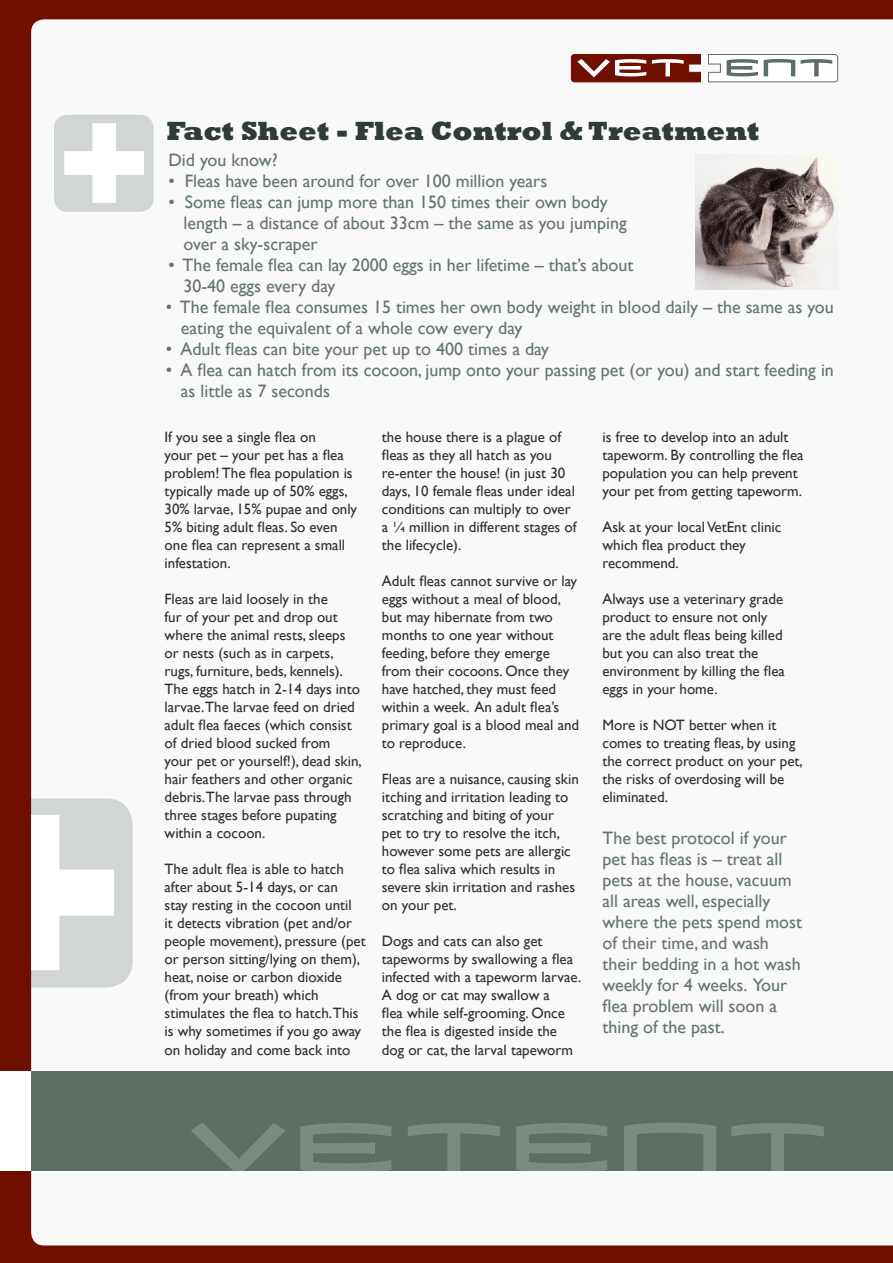
<style>
.page{position:relative;width:893px;height:1263px;background:#6f0f00}
.page>*{position:absolute;margin:0;border:0;box-sizing:border-box;transform-origin:0 0}
.t1{font:800 27px "Rockwell";color:#2f3b35}
.t2{font:18px/21px "Gill Sans";color:#64746c}
.t3{font:15px/18px "Gill Sans";color:#312f30}
</style>
<div class="page">
<div style="left:31px;top:19px;width:862px;height:1226px;background:#f8f9f8"></div>
<svg style="left:31px;top:798px;width:102px;height:189px;background:#e2e5e4"></svg>
<svg style="left:708px;top:54px;width:131px;height:29px;background:#d1d6d3"></svg>
<svg style="left:570px;top:54px;width:131px;height:29px"></svg>
<div style="left:24px;top:1071px;width:869px;height:100px;background:#5d6e65"></div>
<svg style="left:516px;top:1123px;width:91px;height:50px"></svg>
<svg style="left:624px;top:1123px;width:92px;height:50px"></svg>
<svg style="left:731px;top:1123px;width:93px;height:50px"></svg>
<svg style="left:191px;top:1123px;width:95px;height:53px"></svg>
<svg style="left:300px;top:1123px;width:91px;height:50px"></svg>
<svg style="left:408px;top:1123px;width:92px;height:50px"></svg>
<div style="left:0;top:1071px;width:31px;height:100px;background:#fff"></div>
<div style="left:54px;top:115px;width:100px;height:97px;background:#d7dcda;border-radius:14px"></div>
<svg style="left:64px;top:123px;width:80px;height:80px"></svg>
<img style="left:695px;top:154px;width:144px;height:135px">
<p class="t1" style="left:167px;top:115px;width:594px">Fact Sheet - Flea Control &amp; Treatment</p>
<p class="t2" style="left:168px;top:149px;width:111px">Did you know?</p>
<p class="t2" style="left:168px;top:170px;width:380px">• Fleas have been around for over 100 million years</p>
<p class="t2" style="left:168px;top:191px;width:441px">• Some fleas can jump more than 150 times their own body</p>
<p class="t2" style="left:183px;top:212px;width:445px">length – a distance of about 33cm – the same as you jumping</p>
<p class="t2" style="left:183px;top:233px;width:136px">over a sky-scraper</p>
<p class="t2" style="left:168px;top:254px;width:466px">• The female flea can lay 2000 eggs in her lifetime – that’s about</p>
<p class="t2" style="left:183px;top:275px;width:153px">30-40 eggs every day</p>
<p class="t2" style="left:166px;top:296px;width:669px">• The female flea consumes 15 times her own body weight in blood daily – the same as you</p>
<p class="t2" style="left:181px;top:317px;width:343px">eating the equivalent of a whole cow every day</p>
<p class="t2" style="left:166px;top:338px;width:385px">• Adult fleas can bite your pet up to 400 times a day</p>
<p class="t2" style="left:166px;top:359px;width:670px">• A flea can hatch from its cocoon, jump onto your passing pet (or you) and start feeding in</p>
<p class="t2" style="left:181px;top:380px;width:151px">as little as 7 seconds</p>
<p class="t3" style="left:165px;top:428px;width:194px">If you see a single flea on<br>your pet – your pet has a flea problem! The flea population is typically made up of 50% eggs,<br>30% larvae, 15% pupae and only<br>5% biting adult fleas. So even one flea can represent a small infestation.</p>
<p class="t3" style="left:165px;top:590px;width:199px">Fleas are laid loosely in the<br>fur of your pet and drop out where the animal rests, sleeps or nests (such as in carpets, rugs, furniture, beds, kennels).<br>The eggs hatch in 2-14 days into larvae.The larvae feed on dried adult flea faeces (which consist of dried blood sucked from your pet or yourself!), dead skin, hair feathers and other organic debris.The larvae pass through three stages before pupating within a cocoon.</p>
<p class="t3" style="left:165px;top:860px;width:203px">The adult flea is able to hatch after about 5-14 days, or can<br>stay resting in the cocoon until<br>it detects vibration (pet and/or people movement), pressure (pet or person sitting/lying on them), heat, noise or carbon dioxide (from your breath) which stimulates the flea to hatch.This is why sometimes if you go away on holiday and come back into</p>
<p class="t3" style="left:382px;top:428px;width:196px">the house there is a plague of fleas as they all hatch as you re-enter the house! (in just 30 days, 10 female fleas under ideal conditions can multiply to over a ¼ million in different stages of the lifecycle).</p>
<p class="t3" style="left:382px;top:572px;width:199px">Adult fleas cannot survive or lay eggs without a meal of blood, but may hibernate from two months to one year without feeding, before they emerge from their cocoons. Once they have hatched, they must feed within a week. An adult flea’s primary goal is a blood meal and to reproduce.</p>
<p class="t3" style="left:382px;top:770px;width:198px">Fleas are a nuisance, causing skin itching and irritation leading to scratching and biting of your<br>pet to try to resolve the itch, however some pets are allergic to flea saliva which results in severe skin irritation and rashes on your pet.</p>
<p class="t3" style="left:382px;top:932px;width:201px">Dogs and cats can also get tapeworms by swallowing a flea infected with a tapeworm larvae.<br>A dog or cat may swallow a<br>flea while self-grooming. Once the flea is digested inside the dog or cat, the larval tapeworm</p>
<p class="t3" style="left:602px;top:428px;width:203px">is free to develop into an adult tapeworm. By controlling the flea population you can help prevent your pet from getting tapeworm.</p>
<p class="t3" style="left:602px;top:518px;width:180px">Ask at your local VetEnt clinic which flea product they</p>
<p class="t3" style="left:602px;top:554px;width:78px">recommend.</p>
<p class="t3" style="left:602px;top:590px;width:184px">Always use a veterinary grade product to ensure not only are the adult fleas being killed but you can also treat the environment by killing the flea eggs in your home.</p>
<p class="t3" style="left:602px;top:716px;width:202px">More is NOT better when it comes to treating fleas, by using the correct product on your pet, the risks of overdosing will be eliminated.</p>
<p class="t2" style="left:602px;top:828px;width:201px">The best protocol if your pet has fleas is – treat all pets at the house, vacuum all areas well, especially where the pets spend most of their time, and wash their bedding in a hot wash weekly for 4 weeks. Your flea problem will soon a thing of the past.</p>
</div>
